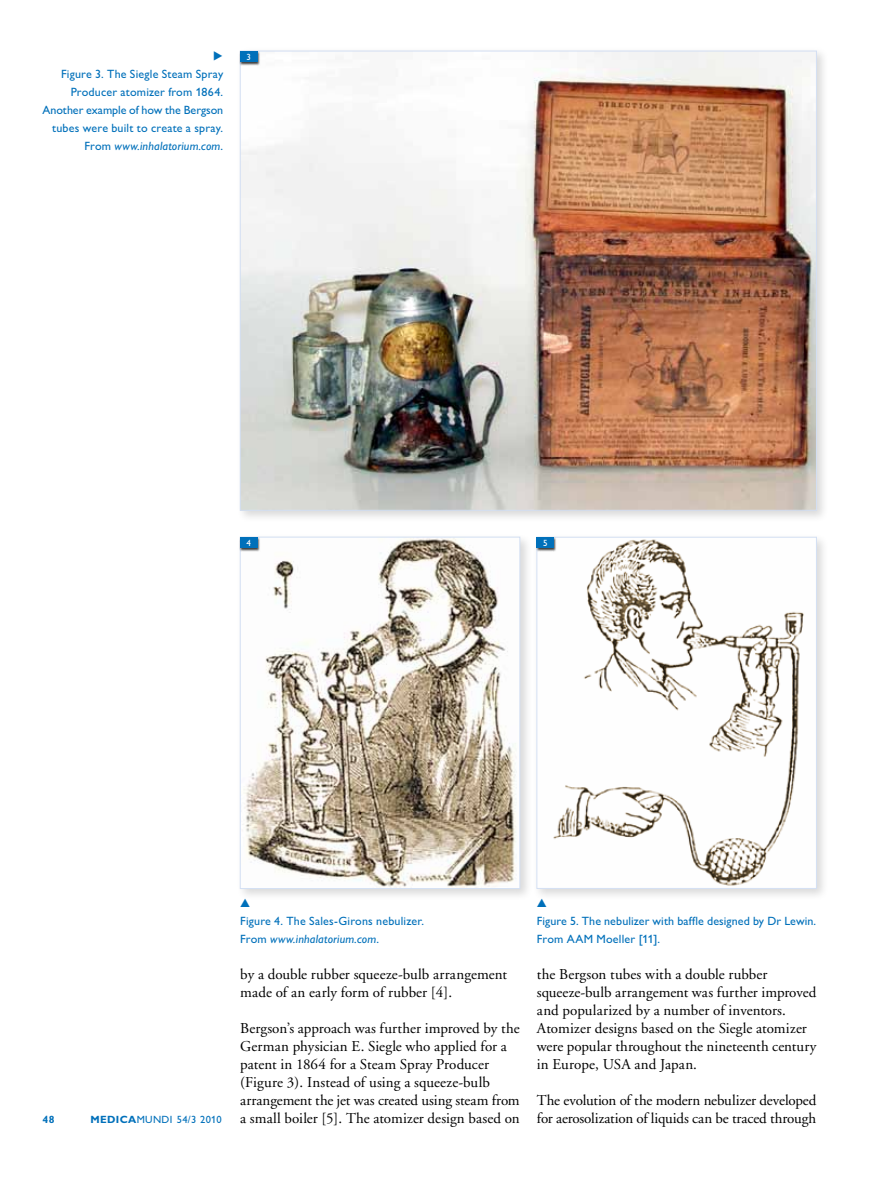
<style>
.page{position:relative;width:893px;height:1187px;background:#fff}
.page>*{position:absolute;margin:0;border:0;box-sizing:border-box;transform-origin:0 0}
.t1{font:15px/18px "Adobe Garamond";color:#000}
.t2{font:12px/18px "Gill Sans Alt One WGL";letter-spacing:.015em;color:#0070ba}
.t3{font:12px "European Pi Three";color:#0070ba}
.t4{font:10.5px "Gill Sans Alt One WGL";letter-spacing:.025em;color:#0070ba}
.t5{font:700 10.5px "Gill Sans Alt One WGL";color:#0070ba}
.t6{font:9px "Gill Sans Alt One WGL";color:#fff}
.s1{font-style:italic}
.s2{font-weight:700}
</style>
<div class="page">
<div style="left:236px;top:47px;width:593px;height:476px;background:#000;opacity:.15"></div>
<img style="left:242px;top:53px;width:573px;height:455px">
<div style="left:236px;top:532px;width:297px;height:369px;background:#000;opacity:.15"></div>
<img style="left:242px;top:538px;width:276px;height:348px">
<div style="left:240px;top:536px;width:280px;height:352px;border:1px solid #d3dff3"></div>
<div style="left:532px;top:533px;width:297px;height:368px;background:#000;opacity:.15"></div>
<img style="left:538px;top:539px;width:277px;height:347px">
<div style="left:536px;top:537px;width:281px;height:351px;border:1px solid #d3dff3"></div>
<div style="left:239px;top:51px;width:21px;height:14px;background:#000;opacity:.75"></div>
<div style="left:240px;top:51px;width:17px;height:11px;background:#0070ba"></div>
<div style="left:239px;top:537px;width:21px;height:14px;background:#000;opacity:.75"></div>
<div style="left:240px;top:537px;width:17px;height:11px;background:#0070ba"></div>
<div style="left:536px;top:537px;width:21px;height:14px;background:#000;opacity:.75"></div>
<div style="left:537px;top:537px;width:17px;height:11px;background:#0070ba"></div>
<p class="t2" style="left:43px;top:65px;width:182px;text-align:right">Figure 3. The Siegle Steam Spray<br>Producer atomizer from 1864.<br>Another example of how the Bergson tubes were built to create a spray.<br>From <span class="s1">www.inhalatorium.com</span>.</p>
<p class="t6" style="left:246px;top:51px;width:6px">3</p>
<p class="t6" style="left:246px;top:537px;width:6px">4</p>
<p class="t6" style="left:543px;top:537px;width:6px">5</p>
<p class="t5" style="left:43px;top:1111px;width:13px">48</p>
<p class="t4" style="left:91px;top:1111px;width:133px"><span class="s2">MEDICA</span>MUNDI 54/3 2010</p>
<p class="t3" style="left:240px;top:894px;width:12px">G</p>
<p class="t2" style="left:240px;top:911px;width:185px">Figure 4. The Sales-Girons nebulizer.<br>From <span class="s1">www.inhalatorium.com</span>.</p>
<p class="t1" style="left:240px;top:965px;width:268px">by a double rubber squeeze-bulb arrangement made of an early form of rubber [4].</p>
<p class="t1" style="left:240px;top:1019px;width:281px">Bergson’s approach was further improved by the German physician E. Siegle who applied for a patent in 1864 for a Steam Spray Producer (Figure 3). Instead of using a squeeze-bulb arrangement the jet was created using steam from a small boiler [5]. The atomizer design based on</p>
<p class="t3" style="left:537px;top:894px;width:12px">G</p>
<p class="t2" style="left:537px;top:911px;width:281px">Figure 5. The nebulizer with baffle designed by Dr Lewin.<br>From AAM Moeller [11].</p>
<p class="t1" style="left:537px;top:965px;width:281px">the Bergson tubes with a double rubber squeeze-bulb arrangement was further improved and popularized by a number of inventors.<br>Atomizer designs based on the Siegle atomizer were popular throughout the nineteenth century in Europe, USA and Japan.</p>
<p class="t1" style="left:537px;top:1091px;width:281px">The evolution of the modern nebulizer developed for aerosolization of liquids can be traced through</p>
</div>
